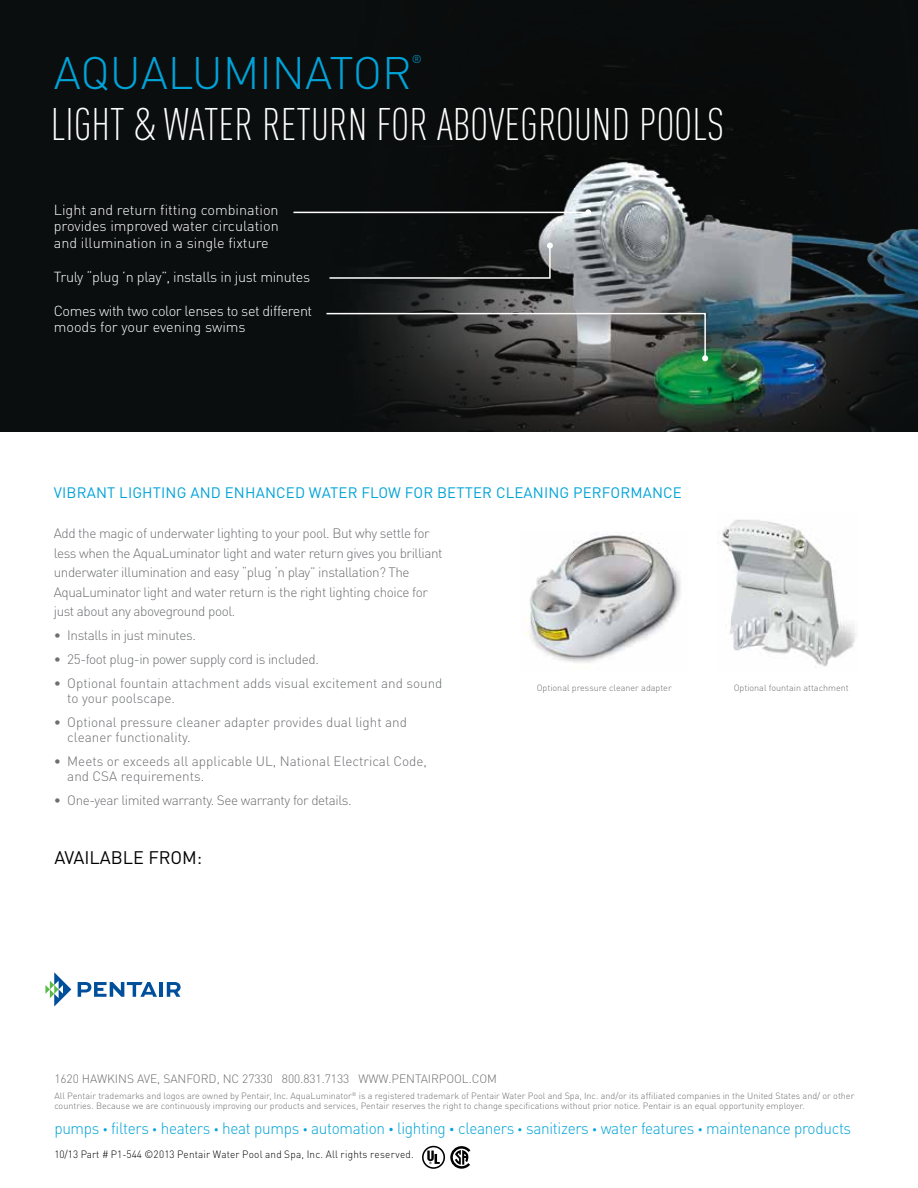
<style>
.page{position:relative;width:918px;height:1188px;background:#fff}
.page>*{position:absolute;margin:0;border:0;box-sizing:border-box;transform-origin:0 0}
.t1{font:300 condensed 45px "DIN Pro";color:#fff}
.t2{font:300 45px "DIN Pro";color:#00a3d8}
.t3{font:18px "DIN Pro";color:#000}
.t4{font:300 16.2px "DIN Pro";letter-spacing:-.02em;color:#00a3d8;scale:.95 1}
.t5{font:15px "DIN Pro";letter-spacing:.01em;color:#00a3d8}
.t6{font:300 14.4px/16.8px "DIN Pro";letter-spacing:-.02em;color:#fff;text-align:justify}
.t7{font:300 13.5px/19.5px "DIN Pro";letter-spacing:-.03em;color:#6d6e71}
.t8{font:300 13.5px/15px "DIN Pro";color:#6d6e71}
.t9{font:300 12px "DIN Pro";letter-spacing:-.005em;color:#6d6e71}
.t10{font:300 11.25px "DIN Pro";color:#00a3d8}
.t11{font:300 10.5px "DIN Pro";letter-spacing:.02em;color:#000;scale:.95 1}
.t12{font:300 9px/10.5px "DIN Pro";color:#6d6e71}
.s1{font-size:9.75px}
.s2{font-size:10.5px}
</style>
<div class="page">
<svg style="left:45px;top:972px;width:26px;height:35px"></svg>
<svg style="left:78px;top:982px;width:79px;height:15px"></svg>
<hr style="left:159px;top:982px;width:4px;height:15px;background:#004f9a">
<svg style="left:167px;top:982px;width:14px;height:15px"></svg>
<div style="left:0;top:0;width:918px;height:432px;background:#0b0e0e"></div>
<img style="left:293px;top:66px;width:625px;height:366px">
<hr style="left:293px;top:212px;width:295px;height:1px;background:#fff">
<svg style="left:585px;top:209px;width:6px;height:6px"></svg>
<svg style="left:328px;top:243px;width:225px;height:36px"></svg>
<svg style="left:325px;top:312px;width:383px;height:49px"></svg>
<img style="left:722px;top:519px;width:135px;height:148px">
<img style="left:525px;top:532px;width:156px;height:131px">
<div style="left:422px;top:1146px;width:23px;height:23px;border:2px solid #000;border-radius:50%"></div>
<svg style="left:427px;top:1151px;width:13px;height:13px"></svg>
<svg style="left:450px;top:1146px;width:20px;height:23px"></svg>
<h1 class="t2" style="left:54px;top:38px;width:359px">AQUALUMINATOR</h1>
<p class="t10" style="left:412px;top:50px;width:12px">®</p>
<h1 class="t1" style="left:51px;top:92px;width:675px">LIGHT &amp; WATER RETURN FOR ABOVEGROUND POOLS</h1>
<h3 class="t6" style="left:54px;top:200px;width:226px">Light and return fitting combination provides improved water circulation and illumination in a single fixture</h3>
<h3 class="t6" style="left:54px;top:267px;width:258px">Truly “plug ’n play”, installs in just minutes</h3>
<h3 class="t6" style="left:54px;top:301px;width:260px">Comes with two color lenses to set different moods for your evening swims</h3>
<h3 class="t5" style="left:54px;top:480px;width:630px">VIBRANT LIGHTING AND ENHANCED WATER FLOW FOR BETTER CLEANING PERFORMANCE</h3>
<p class="t7" style="left:54px;top:522px;width:390px">Add the magic of underwater lighting to your pool. But why settle for less when the AquaLuminator light and water return gives you brilliant underwater illumination and easy “plug ‘n play” installation? The AquaLuminator light and water return is the right lighting choice for just about any aboveground pool.</p>
<h3 class="t7" style="left:54px;top:624px;width:144px">• Installs in just minutes.</h3>
<h3 class="t7" style="left:54px;top:648px;width:267px">• 25-foot plug-in power supply cord is included.</h3>
<h3 class="t8" style="left:67px;top:674px;width:377px;text-indent:-14px">• Optional fountain attachment adds visual excitement and sound to your poolscape.</h3>
<h3 class="t8" style="left:67px;top:713px;width:341px;text-indent:-14px">• Optional pressure cleaner adapter provides dual light and cleaner functionality.</h3>
<h3 class="t8" style="left:67px;top:752px;width:361px;text-indent:-14px">• Meets or exceeds all applicable UL, National Electrical Code, and CSA requirements.</h3>
<h3 class="t7" style="left:54px;top:789px;width:299px">• One-year limited warranty. See warranty for details.</h3>
<p class="t12" style="left:537px;top:682px;width:136px">Optional pressure cleaner adapter</p>
<p class="t12" style="left:734px;top:682px;width:117px">Optional fountain attachment</p>
<h2 class="t3" style="left:54px;top:843px;width:149px">AVAILABLE FROM:</h2>
<h3 class="t9" style="left:54px;top:1069px;width:444px">1620 HAWKINS AVE, SANFORD, NC 27330 800.831.7133 WWW.PENTAIRPOOL.COM</h3>
<p class="t12" style="left:54px;top:1090px;width:802px">All Pentair trademarks and logos are owned by Pentair, Inc. AquaLuminator<sup>®</sup> is a registered trademark of Pentair Water Pool and Spa, Inc. and/or its affiliated companies in the United States and/ or other countries. Because we are continuously improving our products and services, Pentair reserves the right to change specifications without prior notice. Pentair is an equal opportunity employer.</p>
<h3 class="t4" style="left:54px;top:1116px;width:840px">pumps <span class="s1">•</span> filters <span class="s1">•</span> heaters <span class="s1">•</span> heat pumps <span class="s1">•</span> automation <span class="s2">•</span> lighting <span class="s2">•</span> cleaners <span class="s1">•</span> sanitizers <span class="s1">•</span> water features <span class="s1">•</span> maintenance products</h3>
<p class="t11" style="left:54px;top:1146px;width:380px">10/13 Part # P1-544 ©2013 Pentair Water Pool and Spa, Inc. All rights reserved.</p>
</div>
